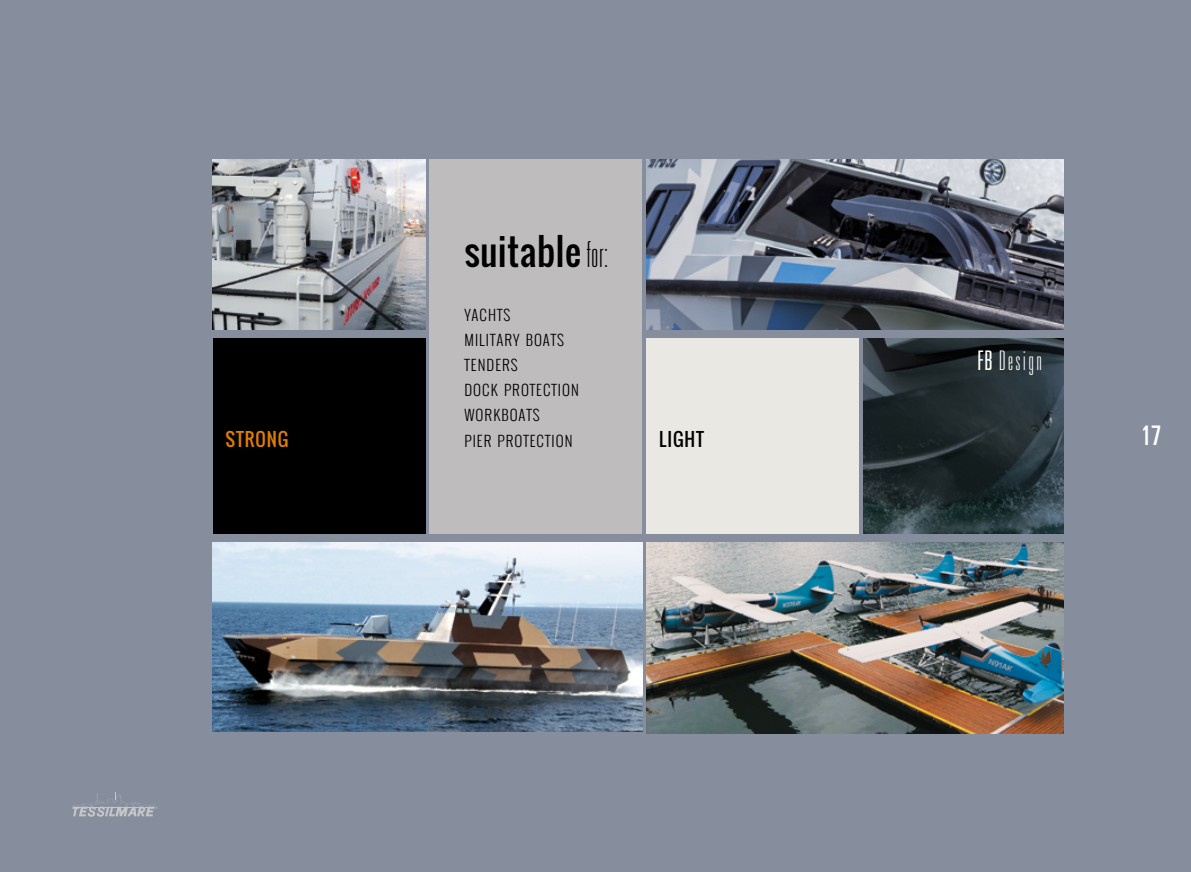
<style>
.page{position:relative;width:1191px;height:872px;background:#868e9e}
.page>*{position:absolute;margin:0;border:0;box-sizing:border-box;transform-origin:0 0}
.t1{font:36px "Oswald";letter-spacing:.01em;color:#000}
.t2{font:100 ultra-condensed 27px "Univers";letter-spacing:.1em;color:#fff}
.t3{font:ultra-condensed 27px "Univers";color:#fff}
.t4{font:18px "Oswald";letter-spacing:.05em;color:#e27e00}
.t5{font:18px "Oswald";letter-spacing:.05em;color:#000}
.t6{font:300 14.7px/25.2px "Oswald";letter-spacing:.07em;color:#000}
.s1{font-family:"Univers";font-weight:100;font-stretch:ultra-condensed}
.s2{font-weight:300}
</style>
<div class="page">
<div style="left:646px;top:338px;width:213px;height:196px;background:#e9e8e3"></div>
<div style="left:213px;top:338px;width:212px;height:196px;background:#000"></div>
<div style="left:429px;top:159px;width:213px;height:375px;background:#bebcbc"></div>
<img style="left:213px;top:159px;width:212px;height:171px">
<img style="left:213px;top:542px;width:429px;height:189px">
<img style="left:646px;top:542px;width:417px;height:191px">
<img style="left:646px;top:159px;width:417px;height:171px">
<img style="left:863px;top:338px;width:200px;height:196px">
<svg style="left:72px;top:792px;width:85px;height:24px"></svg>
<h1 class="t1" style="left:464px;top:224px;width:145px">suitable <span class="s1">for:</span></h1>
<p class="t6" style="left:464px;top:302px;width:41px">YAC HTS<br>MILITAR</p>
<p class="t6" style="left:513px;top:327px;width:30px">Y BOATS</p>
<p class="t6" style="left:464px;top:352px;width:9px">TENDERS<br>DOC</p>
<h2 class="t2" style="left:977px;top:347px;width:66px"><span class="s2">FB</span> Design</h2>
<p class="t6" style="left:464px;top:377px;width:54px;text-indent:26px">K PROTECTION<br>WORKBOATS<br>PIER</p>
<p class="t4" style="left:225px;top:425px;width:64px">STRONG</p>
<p class="t5" style="left:659px;top:425px;width:46px">LIGHT</p>
<h2 class="t3" style="left:1141px;top:420px;width:22px">17</h2>
<p class="t6" style="left:497px;top:428px;width:9px">PROTECTION</p>
</div>
